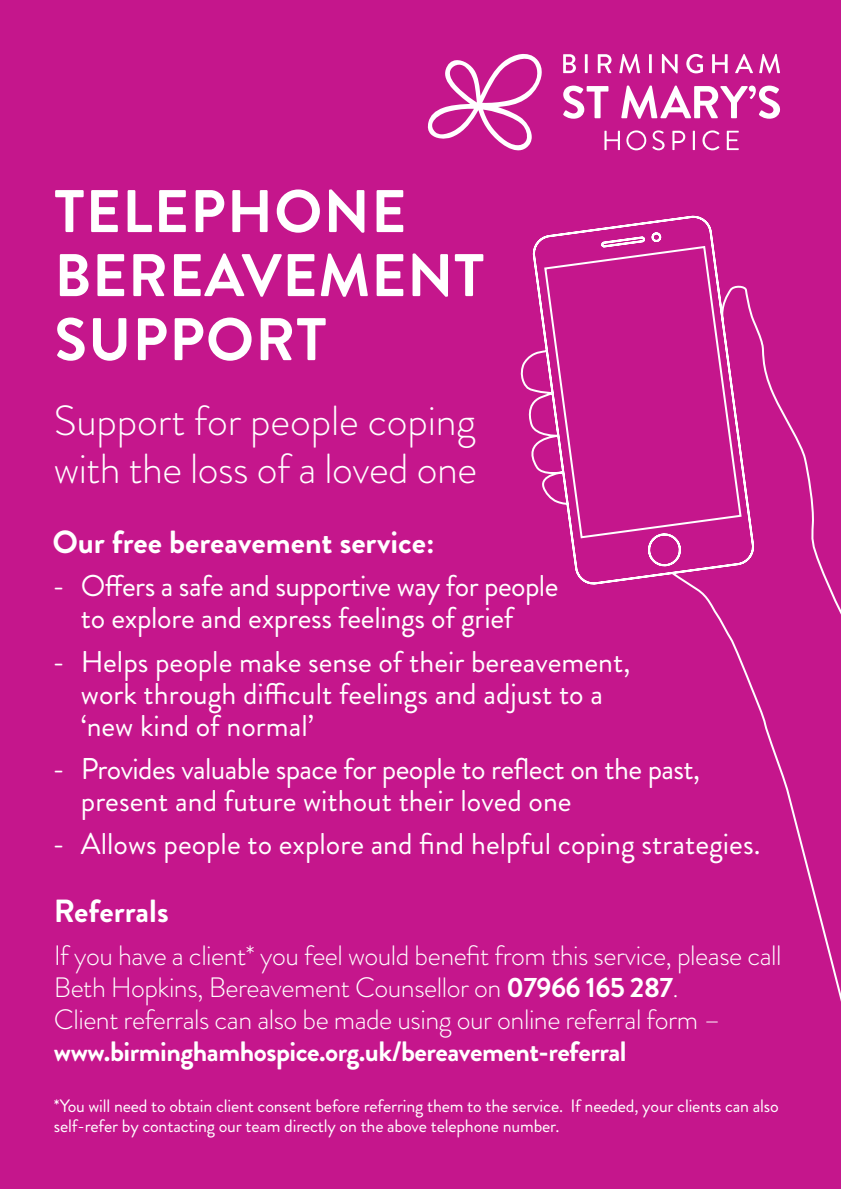
<style>
.page{position:relative;width:841px;height:1189px;background:#fff}
.page>*{position:absolute;margin:0;border:0;box-sizing:border-box;transform-origin:0 0}
.t1{font:700 60px/64px "Brandon Grotesque";letter-spacing:.02em;color:#fff}
.t2{font:300 42px/48px "Brandon Grotesque";letter-spacing:-.005em;color:#fff}
.t3{font:700 32px "Brandon Grotesque";color:#fff}
.t4{font:30px/32px "Brandon Grotesque";color:#fff;text-align:center}
.t5{font:30px/32px "Brandon Grotesque";letter-spacing:-.02em;color:#fff}
.t6{font:300 28px/32px "Brandon Grotesque";letter-spacing:-.02em;color:#fff}
.t7{font:18px/20px "Brandon Grotesque";letter-spacing:-.01em;color:#fff}
.s1{font-weight:700}
</style>
<div class="page">
<div style="left:0;top:0;width:840px;height:1188px;background:#c5168c"></div>
<svg style="left:427px;top:54px;width:115px;height:97px"></svg>
<svg style="left:563px;top:86px;width:45px;height:33px"></svg>
<svg style="left:621px;top:86px;width:159px;height:33px"></svg>
<svg style="left:563px;top:54px;width:13px;height:19px"></svg>
<svg style="left:585px;top:54px;width:2px;height:19px"></svg>
<svg style="left:597px;top:54px;width:14px;height:19px"></svg>
<svg style="left:619px;top:54px;width:21px;height:19px"></svg>
<svg style="left:649px;top:54px;width:2px;height:19px"></svg>
<svg style="left:662px;top:54px;width:15px;height:19px"></svg>
<svg style="left:686px;top:54px;width:17px;height:19px"></svg>
<svg style="left:712px;top:54px;width:15px;height:19px"></svg>
<svg style="left:735px;top:54px;width:18px;height:19px"></svg>
<svg style="left:759px;top:54px;width:21px;height:19px"></svg>
<svg style="left:604px;top:131px;width:16px;height:19px"></svg>
<svg style="left:626px;top:130px;width:20px;height:20px"></svg>
<svg style="left:652px;top:130px;width:12px;height:20px"></svg>
<svg style="left:672px;top:131px;width:13px;height:19px"></svg>
<hr style="left:692px;top:131px;width:3px;height:19px;background:#fff">
<svg style="left:702px;top:130px;width:17px;height:20px"></svg>
<svg style="left:726px;top:131px;width:12px;height:19px"></svg>
<svg style="left:520px;top:215px;width:320px;height:783px"></svg>
<p class="t1" style="left:54px;top:180px;width:431px">TELEPHONE<br>BEREAVEMENT<br>SUPPORT</p>
<p class="t2" style="left:54px;top:397px;width:424px">Support for people coping with the loss of a loved one</p>
<p class="t3" style="left:52px;top:519px;width:383px">Our free bereavement service:</p>
<p class="t4" style="left:52px;top:570px;width:507px">- Offers a safe and supportive way for people to explore and express feelings of grief</p>
<p class="t4" style="left:81px;top:645px;width:551px;text-align:left;text-indent:-28px">- Helps people make sense of their bereavement, work through difficult feelings and adjust to a ‘new kind of normal’</p>
<p class="t5" style="left:81px;top:753px;width:621px;text-indent:-28px">- Provides valuable space for people to reflect on the past, present and future without their loved one</p>
<p class="t4" style="left:52px;top:828px;width:709px">- Allows people to explore and find helpful coping strategies.</p>
<p class="t3" style="left:54px;top:888px;width:116px">Referrals</p>
<p class="t6" style="left:54px;top:939px;width:729px">If you have a client* you feel would benefit from this service, please call Beth Hopkins, Bereavement Counsellor on <span class="s1">07966 165 287</span>.<br>Client referrals can also be made using our online referral form – <span class="s1">www.birminghamhospice.org.uk/bereavement-referral</span></p>
<p class="t7" style="left:54px;top:1095px;width:726px">*You will need to obtain client consent before referring them to the service. If needed, your clients can also self-refer by contacting our team directly on the above telephone number.</p>
</div>
